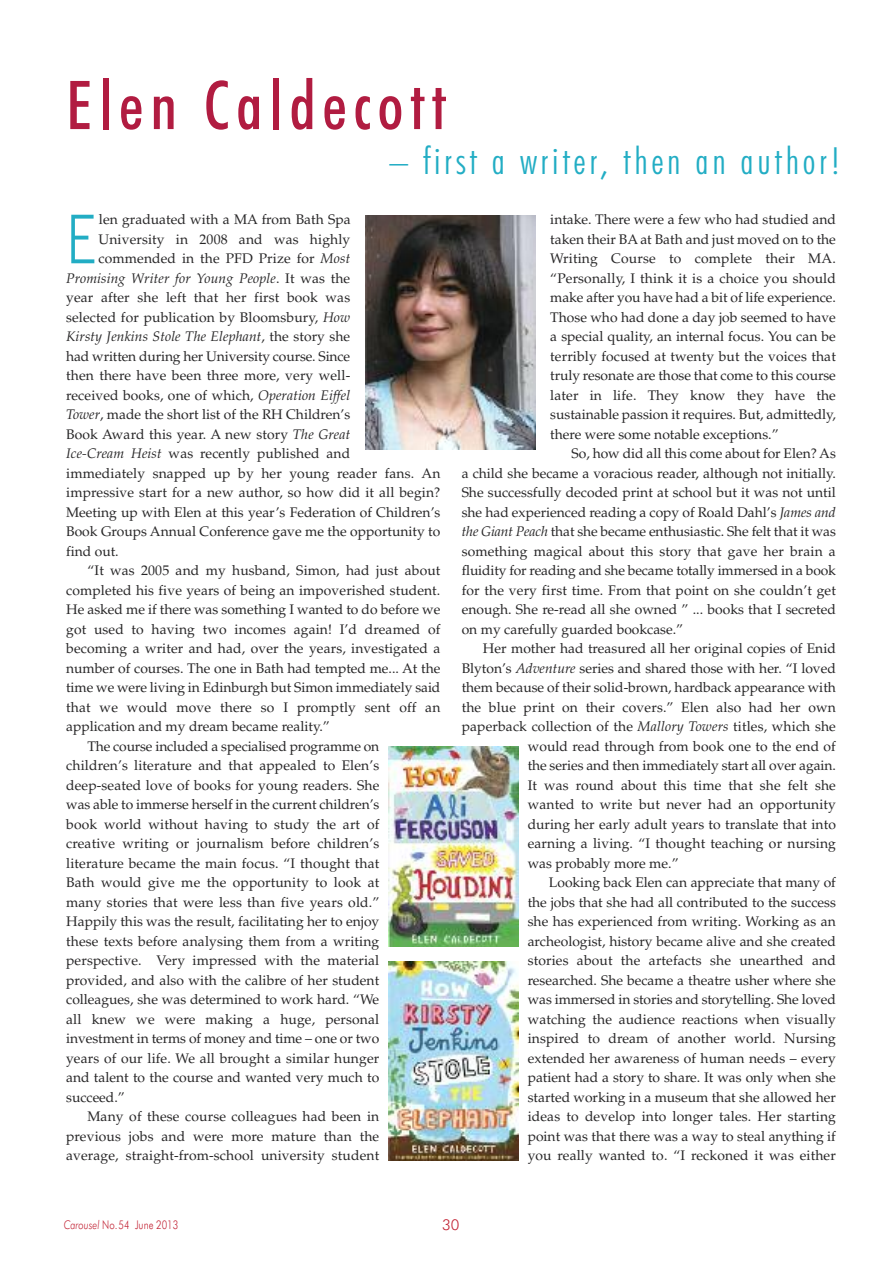
<style>
.page{position:relative;width:893px;height:1263px;background:#fff}
.page>*{position:absolute;margin:0;border:0;box-sizing:border-box;transform-origin:0 0}
.t1{font:500 condensed 67.5px "Futura BT";letter-spacing:.1em;color:#b11c41}
.t2{font:300 67.2px "News Gothic BT";color:#22adc4;scale:.8 1}
.t3{font:300 condensed 37.5px "Futura BT";letter-spacing:.1em;color:#22adc4}
.t4{font:300 15px "Futura BT";color:#c22234}
.t5{font:13.8px/19.5px "Palatino";letter-spacing:.005em;color:#272627;text-align:justify}
.t6{font:italic 13.8px "Palatino";letter-spacing:.01em;color:#272627}
.t7{font:300 12px "Futura BT";color:#c22234;scale:.8 1}
.s1{font-style:italic}
.s2{font-style:normal}
</style>
<div class="page">
<img style="left:388px;top:747px;width:131px;height:200px">
<img style="left:388px;top:961px;width:131px;height:200px">
<img style="left:365px;top:215px;width:170px;height:234px">
<h1 class="t1" style="left:66px;top:78px;width:382px">Elen Caldecott</h1>
<h3 class="t3" style="left:390px;top:146px;width:452px">– first a writer, then an author!</h3>
<h2 class="t2" style="left:66px;top:215px;width:39px">E</h2>
<p class="t5" style="left:99px;top:211px;width:253px">len graduated with a MA from Bath Spa</p>
<p class="t5" style="left:98px;top:231px;width:253px">University in 2008 and was highly</p>
<p class="t5" style="left:98px;top:250px;width:253px">commended in the PFD Prize for <span class="s1">Most</span></p>
<p class="t6" style="left:66px;top:273px;width:286px">Promising Writer for Young People<span class="s2">. It was the</span></p>
<p class="t5" style="left:66px;top:289px;width:286px">year after she left that her first book was</p>
<p class="t5" style="left:66px;top:309px;width:286px">selected for publication by Bloomsbury, <span class="s1">How</span></p>
<p class="t6" style="left:66px;top:331px;width:286px">Kirsty Jenkins Stole The Elephant<span class="s2">, the story she</span></p>
<p class="t5" style="left:66px;top:348px;width:286px">had written during her University course. Since</p>
<p class="t5" style="left:66px;top:367px;width:286px">then there have been three more, very well-</p>
<p class="t5" style="left:66px;top:387px;width:286px">received books, one of which, <span class="s1">Operation Eiffel</span></p>
<p class="t5" style="left:66px;top:406px;width:286px"><span class="s1">Tower</span>, made the short list of the RH Children’s</p>
<p class="t5" style="left:66px;top:426px;width:286px">Book Award this year. A new story <span class="s1">The Great</span></p>
<p class="t5" style="left:66px;top:445px;width:286px"><span class="s1">Ice-Cream Heist</span> was recently published and</p>
<p class="t5" style="left:66px;top:465px;width:376px">immediately snapped up by her young reader fans. An</p>
<p class="t5" style="left:66px;top:484px;width:376px">impressive start for a new author, so how did it all begin?</p>
<p class="t5" style="left:66px;top:504px;width:376px">Meeting up with Elen at this year’s Federation of Children’s</p>
<p class="t5" style="left:66px;top:523px;width:376px">Book Groups Annual Conference gave me the opportunity to</p>
<p class="t5" style="left:66px;top:543px;width:54px">find out.</p>
<p class="t5" style="left:87px;top:562px;width:354px">“It was 2005 and my husband, Simon, had just about</p>
<p class="t5" style="left:66px;top:582px;width:376px">completed his five years of being an impoverished student.</p>
<p class="t5" style="left:66px;top:601px;width:376px">He asked me if there was something I wanted to do before we</p>
<p class="t5" style="left:66px;top:621px;width:376px">got used to having two incomes again! I’d dreamed of</p>
<p class="t5" style="left:66px;top:640px;width:376px">becoming a writer and had, over the years, investigated a</p>
<p class="t5" style="left:66px;top:660px;width:376px">number of courses. The one in Bath had tempted me... At the</p>
<p class="t5" style="left:66px;top:679px;width:376px">time we were living in Edinburgh but Simon immediately said</p>
<p class="t5" style="left:66px;top:699px;width:376px">that we would move there so I promptly sent off an</p>
<p class="t5" style="left:66px;top:718px;width:265px">application and my dream became reality.”</p>
<p class="t5" style="left:87px;top:738px;width:293px">The course included a specialised programme on</p>
<p class="t5" style="left:66px;top:757px;width:315px">children’s literature and that appealed to Elen’s</p>
<p class="t5" style="left:66px;top:777px;width:315px">deep-seated love of books for young readers. She</p>
<p class="t5" style="left:66px;top:796px;width:315px">was able to immerse herself in the current children’s</p>
<p class="t5" style="left:66px;top:816px;width:315px">book world without having to study the art of</p>
<p class="t5" style="left:66px;top:835px;width:315px">creative writing or journalism before children’s</p>
<p class="t5" style="left:66px;top:855px;width:315px">literature became the main focus. “I thought that</p>
<p class="t5" style="left:66px;top:874px;width:315px">Bath would give me the opportunity to look at</p>
<p class="t5" style="left:66px;top:894px;width:315px">many stories that were less than five years old.”</p>
<p class="t5" style="left:66px;top:913px;width:315px">Happily this was the result, facilitating her to enjoy</p>
<p class="t5" style="left:66px;top:933px;width:315px">these texts before analysing them from a writing</p>
<p class="t5" style="left:66px;top:952px;width:315px">perspective. Very impressed with the material</p>
<p class="t5" style="left:66px;top:972px;width:315px">provided, and also with the calibre of her student</p>
<p class="t5" style="left:66px;top:991px;width:315px">colleagues, she was determined to work hard. “We</p>
<p class="t5" style="left:66px;top:1011px;width:315px">all knew we were making a huge, personal</p>
<p class="t5" style="left:66px;top:1030px;width:315px">investment in terms of money and time – one or two</p>
<p class="t5" style="left:66px;top:1050px;width:315px">years of our life. We all brought a similar hunger</p>
<p class="t5" style="left:66px;top:1069px;width:315px">and talent to the course and wanted very much to</p>
<p class="t5" style="left:66px;top:1089px;width:60px">succeed.”</p>
<p class="t5" style="left:87px;top:1108px;width:293px">Many of these course colleagues had been in</p>
<p class="t5" style="left:66px;top:1128px;width:315px">previous jobs and were more mature than the</p>
<p class="t5" style="left:66px;top:1147px;width:315px">average, straight-from-school university student</p>
<p class="t5" style="left:550px;top:211px;width:287px">intake. There were a few who had studied and taken their BA at Bath and just moved on to the Writing Course to complete their MA. “Personally, I think it is a choice you should make after you have had a bit of life experience.<br>Those who had done a day job seemed to have a special quality, an internal focus. You can be terribly focused at twenty but the voices that truly resonate are those that come to this course later in life. They know they have the sustainable passion it requires. But, admittedly, there were some notable exceptions.”</p>
<p class="t5" style="left:462px;top:445px;width:376px;text-indent:110px">So, how did all this come about for Elen? As a child she became a voracious reader, although not initially.<br>She successfully decoded print at school but it was not until she had experienced reading a copy of Roald Dahl’s <span class="s1">James and the Giant Peach</span> that she became enthusiastic. She felt that it was something magical about this story that gave her brain a fluidity for reading and she became totally immersed in a book for the very first time. From that point on she couldn’t get enough. She re-read all she owned ” ... books that I secreted on my carefully guarded bookcase.”</p>
<p class="t5" style="left:483px;top:640px;width:354px">Her mother had treasured all her original copies of Enid</p>
<p class="t5" style="left:462px;top:660px;width:376px">Blyton’s <span class="s1">Adventure</span> series and shared those with her. “I loved</p>
<p class="t5" style="left:462px;top:679px;width:376px">them because of their solid-brown, hardback appearance with</p>
<p class="t5" style="left:462px;top:699px;width:376px">the blue print on their covers.” Elen also had her own</p>
<p class="t5" style="left:462px;top:718px;width:376px">paperback collection of the <span class="s1">Mallory Towers</span> titles, which she</p>
<p class="t5" style="left:528px;top:738px;width:310px">would read through from book one to the end of</p>
<p class="t5" style="left:528px;top:757px;width:310px">the series and then immediately start all over again.</p>
<p class="t5" style="left:528px;top:777px;width:310px">It was round about this time that she felt she</p>
<p class="t5" style="left:528px;top:796px;width:310px">wanted to write but never had an opportunity</p>
<p class="t5" style="left:528px;top:816px;width:310px">during her early adult years to translate that into</p>
<p class="t5" style="left:528px;top:835px;width:310px">earning a living. “I thought teaching or nursing</p>
<p class="t5" style="left:528px;top:855px;width:152px">was probably more me.”</p>
<p class="t5" style="left:549px;top:874px;width:288px">Looking back Elen can appreciate that many of</p>
<p class="t5" style="left:528px;top:894px;width:310px">the jobs that she had all contributed to the success</p>
<p class="t5" style="left:528px;top:913px;width:310px">she has experienced from writing. Working as an</p>
<p class="t5" style="left:528px;top:933px;width:310px">archeologist, history became alive and she created</p>
<p class="t5" style="left:528px;top:952px;width:310px">stories about the artefacts she unearthed and</p>
<p class="t5" style="left:528px;top:972px;width:310px">researched. She became a theatre usher where she</p>
<p class="t5" style="left:528px;top:991px;width:310px">was immersed in stories and storytelling. She loved</p>
<p class="t5" style="left:528px;top:1011px;width:310px">watching the audience reactions when visually</p>
<p class="t5" style="left:528px;top:1030px;width:310px">inspired to dream of another world. Nursing</p>
<p class="t5" style="left:528px;top:1050px;width:310px">extended her awareness of human needs – every</p>
<p class="t5" style="left:528px;top:1069px;width:310px">patient had a story to share. It was only when she</p>
<p class="t5" style="left:528px;top:1089px;width:310px">started working in a museum that she allowed her</p>
<p class="t5" style="left:528px;top:1108px;width:310px">ideas to develop into longer tales. Her starting</p>
<p class="t5" style="left:528px;top:1128px;width:310px">point was that there was a way to steal anything if</p>
<p class="t5" style="left:528px;top:1147px;width:310px">you really wanted to. “I reckoned it was either</p>
<p class="t7" style="left:64px;top:1220px;width:145px"><span class="s1">Carousel</span> No.54 June 2013</p>
<p class="t4" style="left:442px;top:1218px;width:19px">30</p>
</div>
